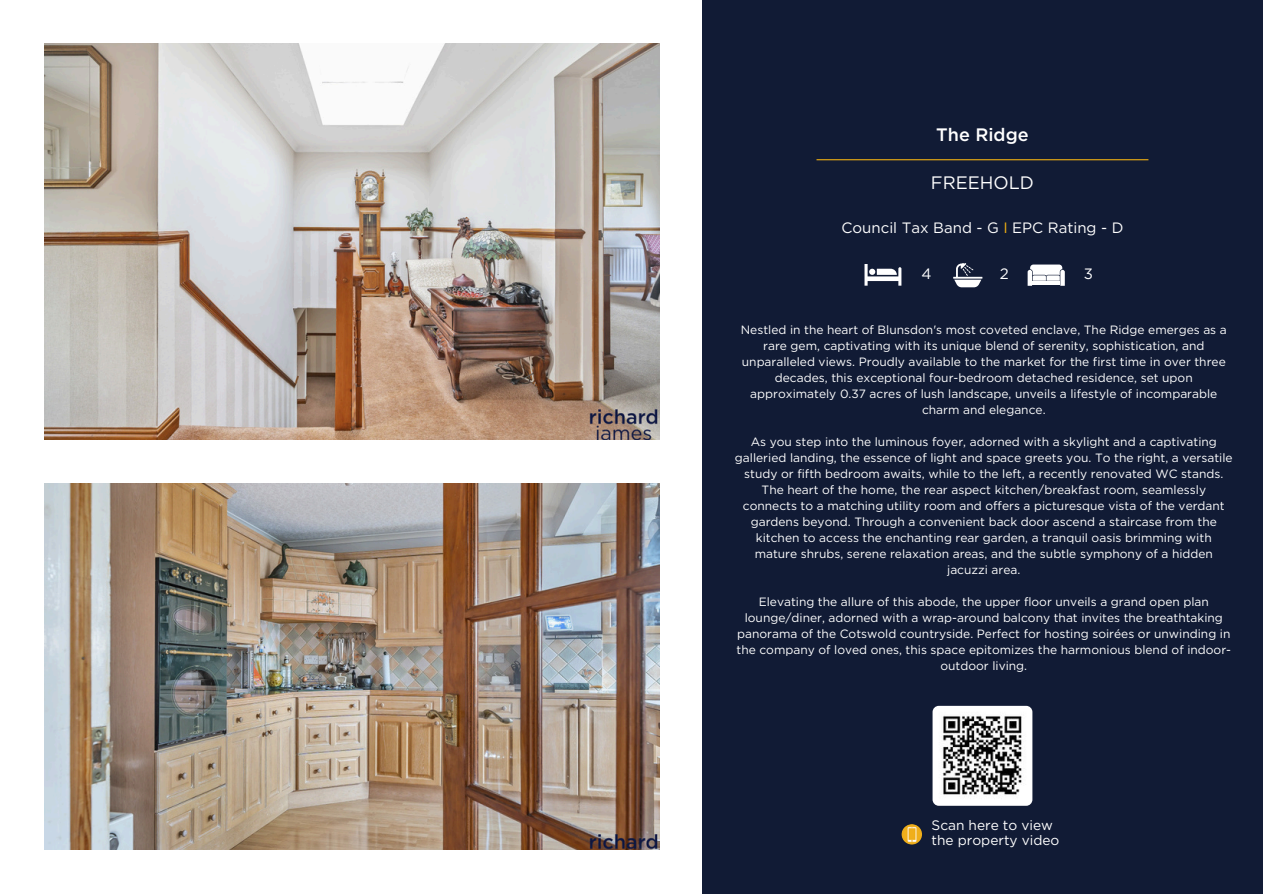
<style>
.page{position:relative;width:1263px;height:894px;background:#fff}
.page>*{position:absolute;margin:0;border:0;box-sizing:border-box;transform-origin:0 0}
.t1{font:500 18px "Gotham";color:#fff}
.t2{font:18px "Gotham";color:#fff}
.t3{font:15px "Gotham";color:#fff}
.t4{font:13.65px/14.7px "Gotham";color:#fff}
.t5{font:12px/16px "Gotham";color:#fff;text-align:center}
.s1{color:#efaf12}
</style>
<div class="page">
<img style="left:44px;top:44px;width:616px;height:395px">
<div style="left:702px;top:0;width:561px;height:893px;background:#111b35"></div>
<hr style="left:816px;top:159px;width:332px;height:1px;background:#efaf12">
<svg style="left:864px;top:264px;width:37px;height:21px"></svg>
<svg style="left:953px;top:263px;width:29px;height:24px"></svg>
<svg style="left:1028px;top:264px;width:37px;height:22px"></svg>
<img style="left:44px;top:483px;width:616px;height:366px">
<img style="left:902px;top:823px;width:20px;height:21px;border-radius:50%">
<img style="left:932px;top:705px;width:100px;height:100px;border-radius:6px">
<h1 class="t1" style="left:936px;top:123px;width:94px">The Ridge</h1>
<h1 class="t2" style="left:931px;top:171px;width:105px">FREEHOLD</h1>
<p class="t3" style="left:841px;top:218px;width:283px">Council Tax Band - G <span class="s1">I</span> EPC Rating - D</p>
<p class="t3" style="left:921px;top:264px;width:12px">4</p>
<p class="t3" style="left:1000px;top:264px;width:10px">2</p>
<p class="t3" style="left:1084px;top:264px;width:11px">3</p>
<p class="t5" style="left:741px;top:321px;width:487px">Nestled in the heart of Blunsdon's most coveted enclave, The Ridge emerges as a rare gem, captivating with its unique blend of serenity, sophistication, and unparalleled views. Proudly available to the market for the first time in over three decades, this exceptional four-bedroom detached residence, set upon approximately 0.37 acres of lush landscape, unveils a lifestyle of incomparable charm and elegance.</p>
<p class="t5" style="left:735px;top:433px;width:499px">As you step into the luminous foyer, adorned with a skylight and a captivating galleried landing, the essence of light and space greets you. To the right, a versatile study or fifth bedroom awaits, while to the left, a recently renovated WC stands.<br>The heart of the home, the rear aspect kitchen/breakfast room, seamlessly connects to a matching utility room and offers a picturesque vista of the verdant gardens beyond. Through a convenient back door ascend a staircase from the kitchen to access the enchanting rear garden, a tranquil oasis brimming with mature shrubs, serene relaxation areas, and the subtle symphony of a hidden jacuzzi area.</p>
<p class="t5" style="left:736px;top:593px;width:496px">Elevating the allure of this abode, the upper floor unveils a grand open plan lounge/diner, adorned with a wrap-around balcony that invites the breathtaking panorama of the Cotswold countryside. Perfect for hosting soirées or unwinding in the company of loved ones, this space epitomizes the harmonious blend of indoor&shy;outdoor living.</p>
<p class="t4" style="left:932px;top:817px;width:129px">Scan here to view the property video</p>
</div>
